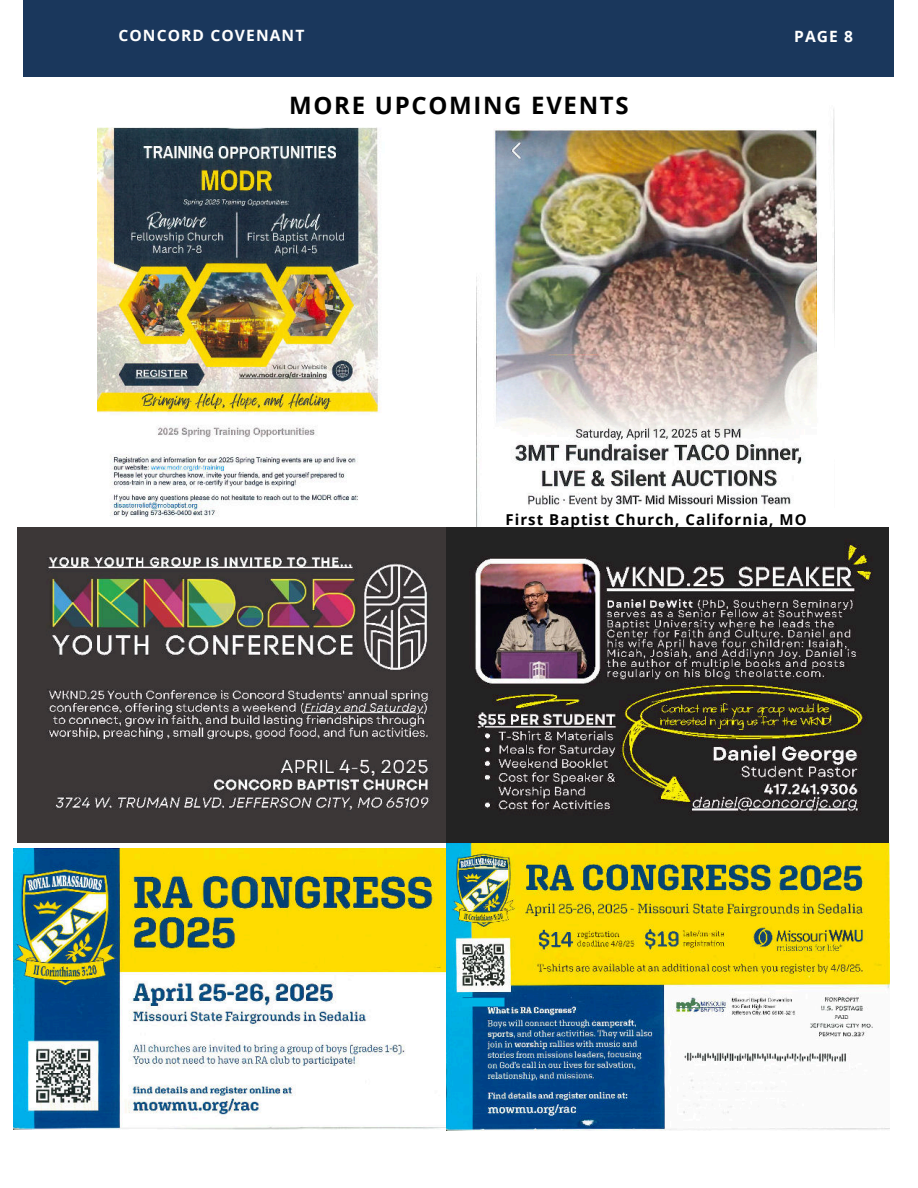
<style>
.page{position:relative;width:918px;height:1188px;background:#fff}
.page>*{position:absolute;margin:0;border:0;box-sizing:border-box;transform-origin:0 0}
.t1{font:700 24px "Open Sans";letter-spacing:.07em;color:#000}
.t2{font:700 15.6px "Open Sans";letter-spacing:.07em;color:#fff}
.t3{font:700 15px "Open Sans";letter-spacing:.07em;color:#000}
</style>
<div class="page">
<img style="left:13px;top:849px;width:433px;height:281px">
<img style="left:446px;top:528px;width:444px;height:602px">
<div style="left:24px;top:0;width:870px;height:76px;background:#1a375c"></div>
<img style="left:17px;top:528px;width:442px;height:315px">
<img style="left:477px;top:109px;width:358px;height:460px">
<img style="left:97px;top:128px;width:284px;height:389px">
<p class="t2" style="left:118px;top:24px;width:187px">CONCORD COVENANT</p>
<p class="t2" style="left:794px;top:25px;width:60px">PAGE 8</p>
<h1 class="t1" style="left:289px;top:88px;width:341px">MORE UPCOMING EVENTS</h1>
<p class="t3" style="left:506px;top:509px;width:303px">First Baptist Church, California, MO</p>
</div>
